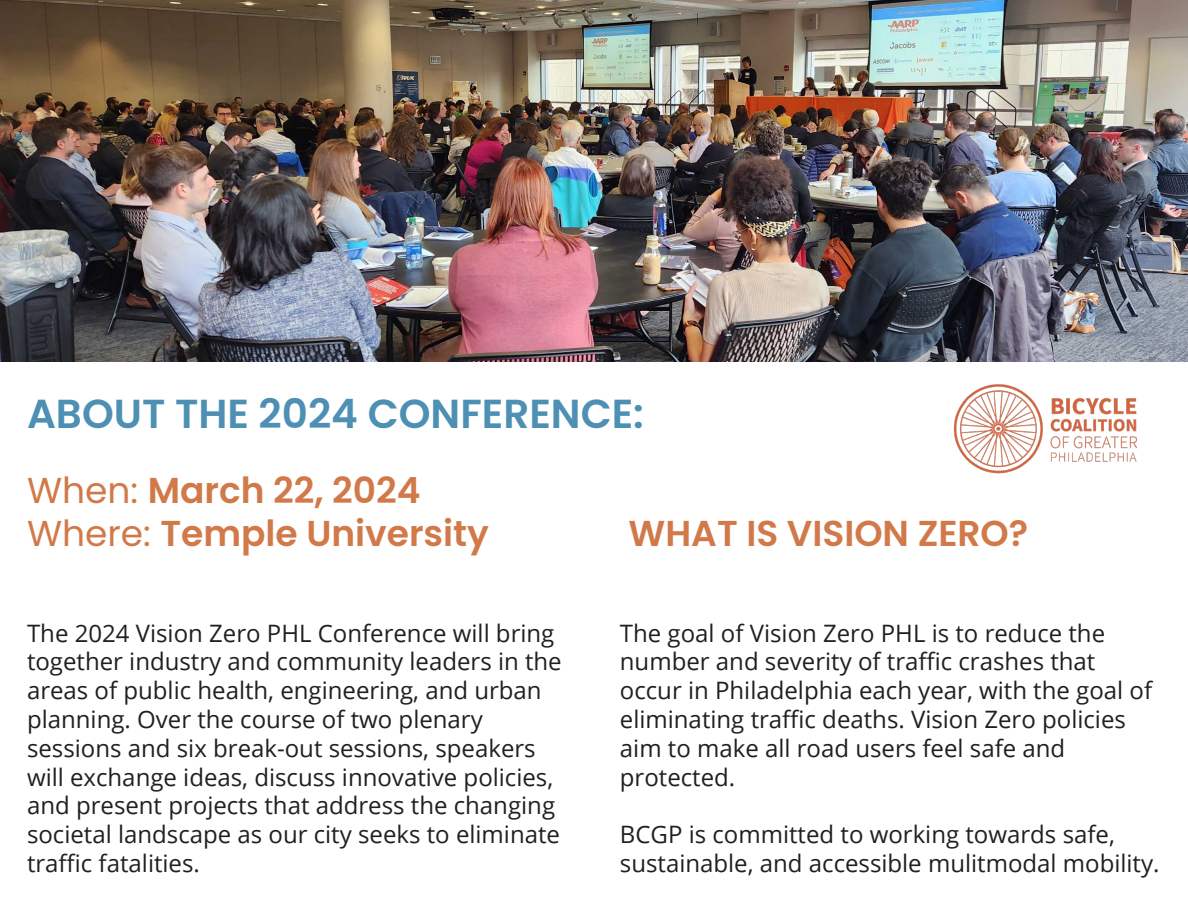
<style>
.page{position:relative;width:1188px;height:918px;background:#fff}
.page>*{position:absolute;margin:0;border:0;box-sizing:border-box;transform-origin:0 0}
.t1{font:600 40.5px "Poppins";color:#4d90b4}
.t2{font:600 36px "Poppins";color:#d17949}
.t3{font:24px/28.8px "Open Sans";color:#231f20}
.s1{font-weight:400}
</style>
<div class="page">
<img style="left:0;top:0;width:1188px;height:362px">
<img style="left:954px;top:384px;width:183px;height:90px">
<p class="t1" style="left:27px;top:390px;width:618px">ABOUT THE 2024 CONFERENCE:</p>
<p class="t2" style="left:27px;top:470px;width:395px"><span class="s1">When:</span> March 22, 2024</p>
<p class="t2" style="left:27px;top:513px;width:464px"><span class="s1">Where:</span> Temple University</p>
<p class="t3" style="left:27px;top:618px;width:536px">The 2024 Vision Zero PHL Conference will bring together industry and community leaders in the areas of public health, engineering, and urban planning. Over the course of two plenary</p>
<p class="t3" style="left:27px;top:733px;width:535px">sessions and six break-out sessions, speakers will exchange ideas, discuss innovative policies, and present projects that address the changing societal landscape as our city seeks to eliminate traffic fatalities.</p>
<p class="t2" style="left:629px;top:513px;width:401px">WHAT IS VISION ZERO?</p>
<p class="t3" style="left:620px;top:618px;width:487px">The goal of Vision Zero PHL is to reduce the number and severity of traffic crashes that</p>
<p class="t3" style="left:620px;top:675px;width:534px">occur in Philadelphia each year, with the goal of eliminating traffic deaths. Vision Zero policies aim to make all road users feel safe and</p>
<p class="t3" style="left:620px;top:762px;width:117px">protected.</p>
<p class="t3" style="left:620px;top:819px;width:541px">BCGP is committed to working towards safe, sustainable, and accessible mulitmodal mobility.</p>
</div>
